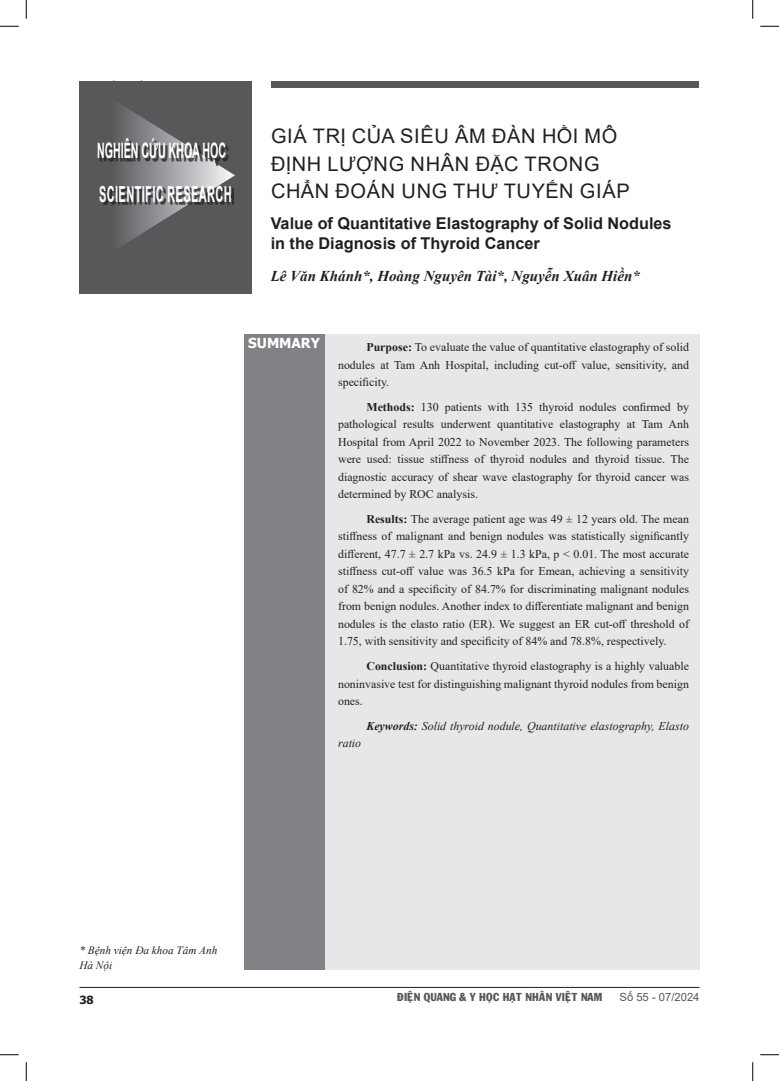
<style>
.page{position:relative;width:779px;height:1081px;background:#fff}
.page>*{position:absolute;margin:0;border:0;box-sizing:border-box;transform-origin:0 0}
.t1{font:700 22px "Arial";letter-spacing:.035em;color:#fff;scale:.5 1}
.t2{font:700 21.25px "Arial";color:#fff;scale:.5 1}
.titbai{font:20px "Arial";letter-spacing:.035em;color:#231f20}
.titbai-2{font:700 16.25px "Arial";color:#231f20}
.titbai-3{font:italic 700 15px "Times New Roman";color:#231f20}
.t3{font:700 13.75px "Tahoma";color:#fff}
.t4{font:11.88px/17.5px "Times New Roman";color:#231f20;text-align:justify}
.t5{font:italic 11.88px "Times New Roman";color:#231f20}
.t6{font:11.25px "VNI Franko";color:#57585a}
.chuthichtacgia{font:italic 11.25px "Times New Roman";color:#231f20}
.t7{font:11.25px "Arial";color:#57585a}
.t8{font:700 11.25px "Tahoma";color:#231f20}
.s1{font-weight:700}
</style>
<div class="page">
<div style="left:79px;top:81px;width:173px;height:212px;background:#57585a"></div>
<svg style="left:118px;top:103px;width:117px;height:144px"></svg>
<div style="left:100px;top:141px;width:129px;height:25px;background:#231f20;opacity:.75"></div>
<div style="left:101px;top:187px;width:133px;height:18px;background:#231f20;opacity:.75"></div>
<div style="left:246px;top:334px;width:453px;height:635px;background:#e6e7e9"></div>
<div style="left:245px;top:334px;width:80px;height:635px;background:#808285"></div>
<div style="left:271px;top:81px;width:428px;height:6px;background:#57585a"></div>
<hr style="left:79px;top:986px;width:620px;height:1px;background:#231f20">
<svg style="left:0;top:25px;width:19px;height:2px"></svg>
<svg style="left:760px;top:25px;width:19px;height:2px"></svg>
<svg style="left:0;top:1054px;width:19px;height:1px"></svg>
<svg style="left:760px;top:1054px;width:19px;height:1px"></svg>
<svg style="left:25px;top:0;width:2px;height:19px"></svg>
<svg style="left:25px;top:1062px;width:2px;height:18px"></svg>
<svg style="left:752px;top:0;width:1px;height:19px"></svg>
<svg style="left:752px;top:1062px;width:1px;height:18px"></svg>
<p class="t2" style="left:97px;top:136px;width:259px">NGHIÊN CỨU KHOA HỌC</p>
<p class="t1" style="left:99px;top:178px;width:267px">SCIENTIFIC RESEARCH</p>
<p class="titbai" style="left:271px;top:122px;width:348px">GIÁ TRỊ CỦA SIÊU ÂM ĐÀN HỒI MÔ</p>
<p class="titbai" style="left:271px;top:150px;width:330px">ĐỊNH LƯỢNG NHÂN ĐẶC TRONG</p>
<p class="titbai" style="left:271px;top:177px;width:360px">CHẨN ĐOÁN UNG THƯ TUYẾN GIÁP</p>
<p class="titbai-2" style="left:271px;top:211px;width:402px">Value of Quantitative Elastography of Solid Nodules</p>
<p class="titbai-2" style="left:271px;top:231px;width:271px">in the Diagnosis of Thyroid Cancer</p>
<p class="titbai-3" style="left:271px;top:265px;width:371px">Lê Văn Khánh*, Hoàng Nguyên Tài*, Nguyễn Xuân Hiền*</p>
<p class="t3" style="left:248px;top:333px;width:74px">SUMMARY</p>
<p class="t4" style="left:338px;top:338px;width:352px;text-indent:28px"><span class="s1">Purpose:</span> To evaluate the value of quantitative elastography of solid nodules at Tam Anh Hospital, including cut-off value, sensitivity, and specificity.</p>
<p class="t4" style="left:338px;top:397px;width:352px;text-indent:28px"><span class="s1">Methods:</span> 130 patients with 135 thyroid nodules confirmed by pathological results underwent quantitative elastography at Tam Anh Hospital from April 2022 to November 2023. The following parameters were used: tissue stiffness of thyroid nodules and thyroid tissue. The diagnostic accuracy of shear wave elastography for thyroid cancer was determined by ROC analysis.</p>
<p class="t4" style="left:338px;top:509px;width:352px;text-indent:28px"><span class="s1">Results:</span> The average patient age was 49 ± 12 years old. The mean stiffness of malignant and benign nodules was statistically significantly different, 47.7 ± 2.7 kPa vs. 24.9 ± 1.3 kPa, p &lt; 0.01. The most accurate stiffness cut-off value was 36.5 kPa for Emean, achieving a sensitivity of 82% and a specificity of 84.7% for discriminating malignant nodules from benign nodules. Another index to differentiate malignant and benign nodules is the elasto ratio (ER). We suggest an ER cut-off threshold of 1.75, with sensitivity and specificity of 84% and 78.8%, respectively.</p>
<p class="t4" style="left:338px;top:656px;width:352px;text-indent:28px"><span class="s1">Conclusion:</span> Quantitative thyroid elastography is a highly valuable noninvasive test for distinguishing malignant thyroid nodules from benign ones.</p>
<p class="t5" style="left:366px;top:717px;width:324px"><span class="s1">Keywords:</span> Solid thyroid nodule, Quantitative elastography, Elasto</p>
<p class="t5" style="left:338px;top:734px;width:25px">ratio</p>
<p class="chuthichtacgia" style="left:79px;top:941px;width:139px">* Bệnh viện Đa khoa Tâm Anh</p>
<p class="chuthichtacgia" style="left:79px;top:956px;width:34px">Hà Nội</p>
<p class="t8" style="left:79px;top:991px;width:16px">38</p>
<p class="t6" style="left:397px;top:988px;width:207px">ÑIEÄN QUANG &amp; Y HOÏC HAÏT NHAÂN VIEÄT NAM</p>
<p class="t7" style="left:619px;top:989px;width:82px">Số 55 - 07/2024</p>
</div>
